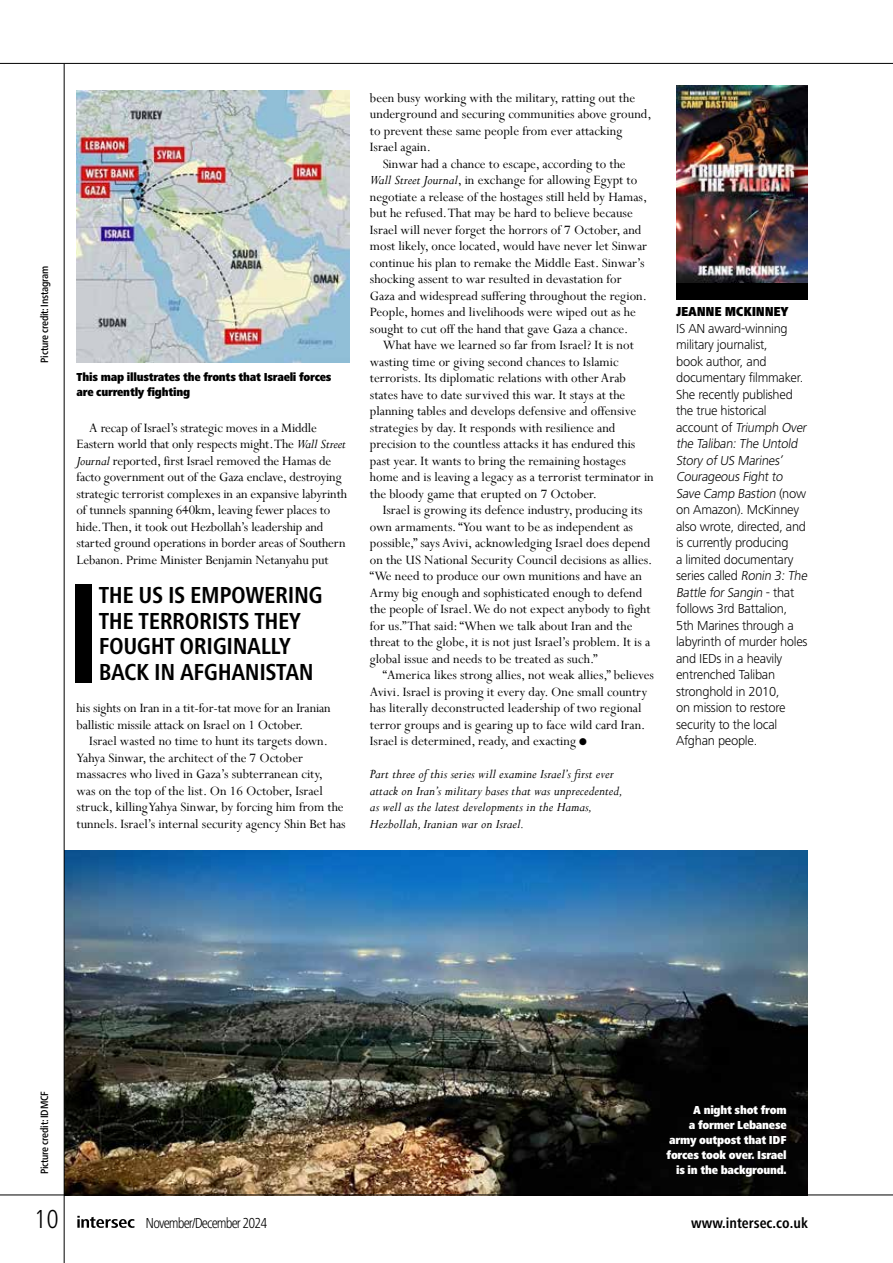
<style>
.page{position:relative;width:893px;height:1263px;background:#fff}
.page>*{position:absolute;margin:0;border:0;box-sizing:border-box;transform-origin:0 0}
.t1{font:300 condensed 27px "Frutiger Next LTW1 G";color:#000}
.t2{font:700 condensed 24px/25.5px "Frutiger Next LT";letter-spacing:-.015em;color:#000}
.t3{font:300 condensed 15px "Frutiger Next LTW1 G";letter-spacing:-.06em;color:#000}
.t4{font:700 condensed 15px "Frutiger Next LT";color:#000}
.t5{font:14.25px/16.5px "Perpetua";color:#000}
.t6{font:italic 14.25px/16.5px "Perpetua";letter-spacing:.005em;color:#000}
.t7{font:300 13.5px/16.5px "Frutiger Next LT";letter-spacing:-.02em;color:#000}
.t8{font:900 condensed 13.5px "Frutiger Next Pro";letter-spacing:-.02em;color:#000}
.t9{font:900 condensed 12px/15px "Frutiger Next Pro";letter-spacing:-.02em;color:#fff;text-align:right}
.t10{font:900 condensed 12px/15px "Frutiger Next Pro";letter-spacing:-.02em;color:#000}
.t11{font:500 condensed 10.5px "Frutiger Neue LT Pro";letter-spacing:-.02em;color:#000}
.s1{font-style:italic}
</style>
<div class="page">
<img style="left:65px;top:850px;width:743px;height:344px">
<hr style="left:64px;top:64px;width:1px;height:1199px;background:#000">
<hr style="left:0;top:63px;width:893px;height:1px;background:#000">
<svg style="left:77px;top:1216px;width:58px;height:12px"></svg>
<hr style="left:0;top:1194px;width:893px;height:1px;background:#000">
<img style="left:676px;top:85px;width:132px;height:198px">
<div style="left:676px;top:283px;width:132px;height:16px;background:#000"></div>
<div style="left:76px;top:584px;width:16px;height:99px;background:#000"></div>
<img style="left:77px;top:90px;width:273px;height:273px">
<p class="t11" style="left:38px;top:363px;width:99px;rotate:-90deg">Picture credit: Instagram</p>
<p class="t10" style="left:77px;top:369px;width:256px">This map illustrates the fronts that Israeli forces are currently fighting</p>
<p class="t5" style="left:77px;top:419px;width:272px;text-indent:13px">A recap of Israel’s strategic moves in a Middle Eastern world that only respects might. The <span class="s1">Wall Street Journal</span> reported, first Israel removed the Hamas de facto government out of the Gaza enclave, destroying strategic terrorist complexes in an expansive labyrinth of tunnels spanning 640km, leaving fewer places to hide. Then, it took out Hezbollah’s leadership and started ground operations in border areas of Southern Lebanon. Prime Minister Benjamin Netanyahu put</p>
<h2 class="t2" style="left:99px;top:583px;width:225px">THE US IS EMPOWERING<br>THE TERRORISTS THEY<br>FOUGHT ORIGINALLY<br>BACK IN AFGHANISTAN</h2>
<p class="t5" style="left:77px;top:699px;width:256px">his sights on Iran in a tit-for-tat move for an Iranian ballistic missile attack on Israel on 1 October.</p>
<p class="t5" style="left:77px;top:732px;width:271px;text-indent:13px">Israel wasted no time to hunt its targets down.<br>Yahya Sinwar, the architect of the 7 October massacres who lived in Gaza’s subterranean city,<br>was on the top of the list. On 16 October, Israel struck, killing Yahya Sinwar, by forcing him from the tunnels. Israel’s internal security agency Shin Bet has</p>
<p class="t5" style="left:370px;top:89px;width:267px">been busy working with the military, ratting out the</p>
<p class="t5" style="left:370px;top:105px;width:283px">underground and securing communities above ground,</p>
<p class="t5" style="left:370px;top:122px;width:254px">to prevent these same people from ever attacking</p>
<p class="t5" style="left:370px;top:138px;width:62px">Israel again.</p>
<p class="t5" style="left:383px;top:155px;width:245px">Sinwar had a chance to escape, according to the</p>
<p class="t5" style="left:370px;top:171px;width:269px"><span class="s1">Wall Street Journal</span>, in exchange for allowing Egypt to</p>
<p class="t5" style="left:370px;top:188px;width:279px">negotiate a release of the hostages still held by Hamas,</p>
<p class="t5" style="left:370px;top:204px;width:264px">but he refused. That may be hard to believe because</p>
<p class="t5" style="left:370px;top:221px;width:273px">Israel will never forget the horrors of 7 October, and</p>
<p class="t5" style="left:370px;top:237px;width:279px">most likely, once located, would have never let Sinwar</p>
<p class="t5" style="left:370px;top:254px;width:276px">continue his plan to remake the Middle East. Sinwar’s</p>
<p class="t5" style="left:370px;top:270px;width:253px">shocking assent to war resulted in devastation for</p>
<p class="t5" style="left:370px;top:287px;width:278px">Gaza and widespread suffering throughout the region.</p>
<p class="t5" style="left:370px;top:303px;width:268px">People, homes and livelihoods were wiped out as he</p>
<p class="t5" style="left:370px;top:320px;width:260px">sought to cut off the hand that gave Gaza a chance.</p>
<p class="t5" style="left:383px;top:336px;width:253px">What have we learned so far from Israel? It is not</p>
<p class="t5" style="left:370px;top:353px;width:250px">wasting time or giving second chances to Islamic</p>
<p class="t5" style="left:370px;top:369px;width:257px">terrorists. Its diplomatic relations with other Arab</p>
<p class="t5" style="left:370px;top:386px;width:257px">states have to date survived this war. It stays at the</p>
<p class="t5" style="left:370px;top:402px;width:268px">planning tables and develops defensive and offensive</p>
<p class="t5" style="left:370px;top:419px;width:247px">strategies by day. It responds with resilience and</p>
<p class="t5" style="left:370px;top:435px;width:267px">precision to the countless attacks it has endured this</p>
<p class="t5" style="left:370px;top:452px;width:257px">past year. It wants to bring the remaining hostages</p>
<p class="t5" style="left:370px;top:468px;width:285px">home and is leaving a legacy as a terrorist terminator in</p>
<p class="t5" style="left:370px;top:485px;width:228px">the bloody game that erupted on 7 October.</p>
<p class="t5" style="left:383px;top:501px;width:262px">Israel is growing its defence industry, producing its</p>
<p class="t5" style="left:370px;top:518px;width:265px">own armaments. “You want to be as independent as</p>
<p class="t5" style="left:370px;top:534px;width:282px">possible,” says Avivi, acknowledging Israel does depend</p>
<p class="t5" style="left:370px;top:551px;width:284px">on the US National Security Council decisions as allies.</p>
<p class="t5" style="left:370px;top:567px;width:273px">“We need to produce our own munitions and have an</p>
<p class="t5" style="left:370px;top:584px;width:274px">Army big enough and sophisticated enough to defend</p>
<p class="t5" style="left:370px;top:600px;width:282px">the people of Israel. We do not expect anybody to fight</p>
<p class="t5" style="left:370px;top:617px;width:264px">for us.” That said: “When we talk about Iran and the</p>
<p class="t5" style="left:370px;top:633px;width:282px">threat to the globe, it is not just Israel’s problem. It is a</p>
<p class="t5" style="left:370px;top:650px;width:229px">global issue and needs to be treated as such.”</p>
<p class="t5" style="left:383px;top:666px;width:273px">“America likes strong allies, not weak allies,” believes</p>
<p class="t5" style="left:370px;top:683px;width:279px">Avivi. Israel is proving it every day. One small country</p>
<p class="t5" style="left:370px;top:699px;width:273px">has literally deconstructed leadership of two regional</p>
<p class="t5" style="left:370px;top:716px;width:277px">terror groups and is gearing up to face wild card Iran.</p>
<p class="t5" style="left:370px;top:733px;width:218px">Israel is determined, ready, and exacting ●</p>
<p class="t6" style="left:370px;top:765px;width:254px">Part three of this series will examine Israel’s first ever attack on Iran’s military bases that was unprecedented, as well as the latest developments in the Hamas, Hezbollah, Iranian war on Israel.</p>
<p class="t8" style="left:676px;top:304px;width:114px">JEANNE MCKINNEY</p>
<p class="t7" style="left:676px;top:320px;width:135px">IS AN award-winning military journalist,<br>book author, and documentary filmmaker.<br>She recently published the true historical<br>a cco u n t of Triumph Over the Taliban: The Untold<br>Story of US Marines’<br>Courageous Fight to<br>Save Camp Bastion ( n o w on Amazon). McKinney also wrote, directed, and is currently producing<br>a limited documentary series called Ronin 3: The<br>Battle for Sangin - t h a t follows 3rd Battalion,<br>5th Marines through a labyrinth of murder holes and IEDs in a heavily entrenched Taliban stronghold in 2010,<br>on mission to restore security to the local<br>Afghan people.</p>
<p class="t11" style="left:38px;top:1174px;width:84px;rotate:-90deg">Picture credit: IDMCF</p>
<p class="t9" style="left:667px;top:1103px;width:122px">A night shot from<br>a former Lebanese army outpost that IDF forces took over. Israel is in the background.</p>
<h1 class="t1" style="left:34px;top:1203px;width:26px">10</h1>
<p class="t3" style="left:146px;top:1214px;width:123px">November/December 2024</p>
<p class="t4" style="left:691px;top:1214px;width:118px">www.intersec.co.uk</p>
</div>
